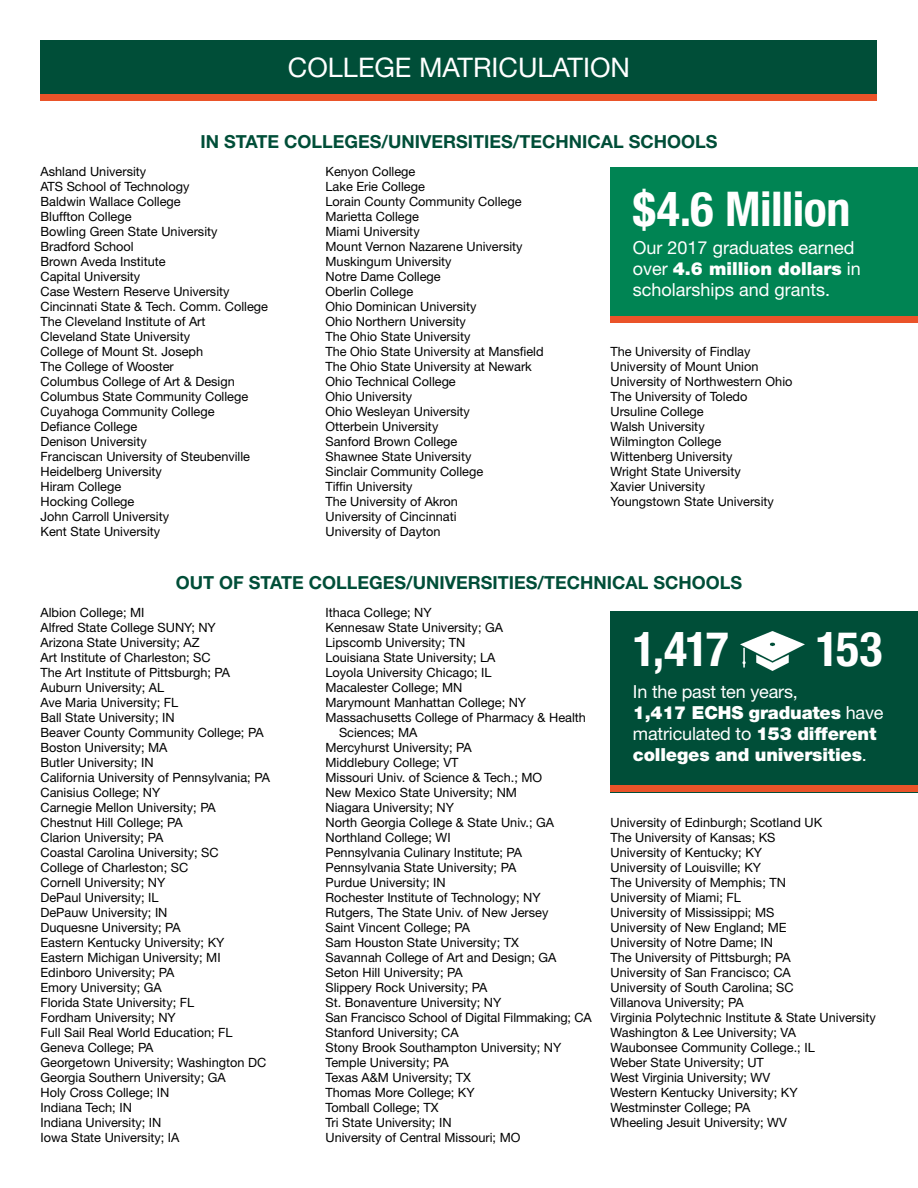
<style>
.page{position:relative;width:918px;height:1188px;background:#fff}
.page>*{position:absolute;margin:0;border:0;box-sizing:border-box;transform-origin:0 0}
.t1{font:700 condensed 48px "Helvetica Neue LT Std";letter-spacing:-.015em;color:#fff}
.t2{font:27px "Helvetica Neue LT Std";color:#fff}
.t3{font:700 18px "Helvetica Neue LT Std";color:#004e38}
.t4{font:900 18px/21px "Helvetica Neue LT Std";letter-spacing:-.01em;color:#fff}
.t5{font:18px/21px "Helvetica Neue LT Std";color:#fff}
.t6{font:12.75px/15px "Helvetica Neue LT Std";color:#000}
.s1{font-weight:900}
.s2{font-weight:400}
</style>
<div class="page">
<div style="left:610px;top:167px;width:308px;height:156px;background:#008453"></div>
<div style="left:610px;top:611px;width:308px;height:181px;background:#004e38"></div>
<img style="left:740px;top:632px;width:64px;height:38px">
<div style="left:610px;top:316px;width:308px;height:7px;background:#ea5329"></div>
<div style="left:610px;top:786px;width:308px;height:6px;background:#ea5329"></div>
<div style="left:40px;top:40px;width:838px;height:54px;background:#004e38"></div>
<div style="left:40px;top:94px;width:838px;height:7px;background:#ea5329"></div>
<h2 class="t2" style="left:288px;top:51px;width:344px">COLLEGE MATRICULATION</h2>
<h3 class="t3" style="left:200px;top:130px;width:519px">IN STATE COLLEGES/UNIVERSITIES/TECHNICAL SCHOOLS</h3>
<p class="t6" style="left:40px;top:164px;width:229px">Ashland University<br>ATS School of Technology<br>Baldwin Wallace College<br>Bluffton College<br>Bowling Green State University<br>Bradford School<br>Brown Aveda Institute<br>Capital University<br>Case Western Reserve University<br>Cincinnati State &amp; Tech. Comm. College<br>The Cleveland Institute of Art<br>Cleveland State University<br>College of Mount St. Joseph<br>The College of Wooster<br>Columbus College of Art &amp; Design<br>Columbus State Community College<br>Cuyahoga Community College<br>Defiance College<br>Denison University<br>Franciscan University of Steubenville<br>Heidelberg University<br>Hiram College<br>Hocking College<br>John Carroll University<br>Kent State University</p>
<p class="t6" style="left:326px;top:164px;width:220px">Kenyon College<br>Lake Erie College<br>Lorain County Community College<br>Marietta College<br>Miami University<br>Mount Vernon Nazarene University<br>Muskingum University<br>Notre Dame College<br>Oberlin College<br>Ohio Dominican University<br>Ohio Northern University<br>The Ohio State University<br>The Ohio State University at Mansfield<br>The Ohio State University at Newark<br>Ohio Technical College<br>Ohio University<br>Ohio Wesleyan University<br>Otterbein University<br>Sanford Brown College<br>Shawnee State University<br>Sinclair Community College<br>Tiffin University<br>The University of Akron<br>University of Cincinnati<br>University of Dayton</p>
<h1 class="t1" style="left:633px;top:180px;width:219px">$4.6 Million</h1>
<h3 class="t5" style="left:633px;top:237px;width:229px">Our 2017 graduates earned over <span class="s1">4.6 million dollars</span> in scholarships and grants.</h3>
<p class="t6" style="left:611px;top:344px;width:184px">The University of Findlay<br>University of Mount Union<br>University of Northwestern Ohio<br>The University of Toledo<br>Ursuline College<br>Walsh University<br>Wilmington College<br>Wittenberg University<br>Wright State University<br>Xavier University<br>Youngstown State University</p>
<h3 class="t3" style="left:176px;top:571px;width:568px">OUT OF STATE COLLEGES/UNIVERSITIES/TECHNICAL SCHOOLS</h3>
<p class="t6" style="left:40px;top:605px;width:231px">Albion College; MI<br>Alfred State College SUNY; NY<br>Arizona State University; AZ<br>Art Institute of Charleston; SC<br>The Art Institute of Pittsburgh; PA<br>Auburn University; AL<br>Ave Maria University; FL<br>Ball State University; IN<br>Beaver County Community College; PA<br>Boston University; MA<br>Butler University; IN<br>California University of Pennsylvania; PA<br>Canisius College; NY<br>Carnegie Mellon University; PA<br>Chestnut Hill College; PA<br>Clarion University; PA<br>Coastal Carolina University; SC<br>College of Charleston; SC<br>Cornell University; NY<br>DePaul University; IL<br>DePauw University; IN<br>Duquesne University; PA<br>Eastern Kentucky University; KY<br>Eastern Michigan University; MI<br>Edinboro University; PA<br>Emory University; GA<br>Florida State University; FL<br>Fordham University; NY<br>Full Sail Real World Education; FL<br>Geneva College; PA<br>Georgetown University; Washington DC<br>Georgia Southern University; GA<br>Holy Cross College; IN<br>Indiana Tech; IN<br>Indiana University; IN<br>Iowa State University; IA</p>
<p class="t6" style="left:326px;top:605px;width:108px">Ithaca College; NY</p>
<p class="t6" style="left:326px;top:620px;width:179px">Kennesaw State University; GA</p>
<p class="t6" style="left:326px;top:635px;width:141px">Lipscomb University; TN</p>
<p class="t6" style="left:326px;top:650px;width:172px">Louisiana State University; LA</p>
<p class="t6" style="left:326px;top:665px;width:167px">Loyola University Chicago; IL</p>
<p class="t6" style="left:326px;top:680px;width:138px">Macalester College; MN</p>
<p class="t6" style="left:326px;top:695px;width:202px">Marymount Manhattan College; NY</p>
<p class="t6" style="left:326px;top:710px;width:262px">Massachusetts College of Pharmacy &amp; Health</p>
<p class="t6" style="left:339px;top:725px;width:80px">Sciences; MA</p>
<p class="t6" style="left:326px;top:740px;width:148px">Mercyhurst University; PA</p>
<p class="t6" style="left:326px;top:755px;width:134px">Middlebury College; VT</p>
<p class="t6" style="left:326px;top:770px;width:218px">Missouri Univ. of Science &amp; Tech.; MO</p>
<p class="t6" style="left:326px;top:785px;width:193px">New Mexico State University; NM</p>
<p class="t6" style="left:326px;top:800px;width:130px">Niagara University; NY</p>
<p class="t6" style="left:326px;top:815px;width:230px">North Georgia College &amp; State Univ.; GA</p>
<p class="t6" style="left:326px;top:830px;width:127px">Northland College; WI</p>
<p class="t6" style="left:326px;top:845px;width:198px">Pennsylvania Culinary Institute; PA</p>
<p class="t6" style="left:326px;top:860px;width:192px">Pennsylvania State University; PA</p>
<p class="t6" style="left:326px;top:875px;width:122px">Purdue University; IN</p>
<p class="t6" style="left:326px;top:890px;width:217px">Rochester Institute of Technology; NY</p>
<p class="t6" style="left:326px;top:905px;width:224px">Rutgers, The State Univ. of New Jersey</p>
<p class="t6" style="left:326px;top:920px;width:146px">Saint Vincent College; PA</p>
<p class="t6" style="left:326px;top:935px;width:195px">Sam Houston State University; TX</p>
<p class="t6" style="left:326px;top:950px;width:232px">Savannah College of Art and Design; GA</p>
<p class="t6" style="left:326px;top:965px;width:139px">Seton Hill University; PA</p>
<p class="t6" style="left:326px;top:980px;width:163px">Slippery Rock University; PA</p>
<p class="t6" style="left:326px;top:995px;width:177px">St. Bonaventure University; NY</p>
<p class="t6" style="left:326px;top:1010px;width:268px">San Francisco School of Digital Filmmaking; CA</p>
<p class="t6" style="left:326px;top:1025px;width:135px">Stanford University; CA</p>
<p class="t6" style="left:326px;top:1040px;width:237px">Stony Brook Southampton University; NY</p>
<p class="t6" style="left:326px;top:1055px;width:125px">Temple University; PA</p>
<p class="t6" style="left:326px;top:1070px;width:147px">Texas A&amp;M University; TX</p>
<p class="t6" style="left:326px;top:1085px;width:151px">Thomas More College; KY</p>
<p class="t6" style="left:326px;top:1100px;width:115px">Tomball College; TX</p>
<p class="t6" style="left:326px;top:1115px;width:128px">Tri State University; IN</p>
<p class="t6" style="left:326px;top:1130px;width:197px">University of Central Missouri; MO</p>
<h1 class="t1" style="left:633px;top:620px;width:97px">1,417</h1>
<h1 class="t1" style="left:816px;top:620px;width:68px">153</h1>
<h3 class="t4" style="left:633px;top:681px;width:252px"><span class="s2">In the past ten years,<br></span>1,417 ECHS graduates <span class="s2">have matriculated to</span> 153 different colleges and universities<span class="s2">.</span></h3>
<p class="t6" style="left:611px;top:815px;width:267px">University of Edinburgh; Scotland UK<br>The University of Kansas; KS<br>University of Kentucky; KY<br>University of Louisville; KY<br>The University of Memphis; TN<br>University of Miami; FL<br>University of Mississippi; MS<br>University of New England; ME<br>University of Notre Dame; IN<br>The University of Pittsburgh; PA<br>University of San Francisco; CA<br>University of South Carolina; SC<br>Villanova University; PA<br>Virginia Polytechnic Institute &amp; State University<br>Washington &amp; Lee University; VA<br>Waubonsee Community College.; IL<br>Weber State University; UT<br>West Virginia University; WV<br>Western Kentucky University; KY<br>Westminster College; PA<br>Wheeling Jesuit University; WV</p>
</div>
